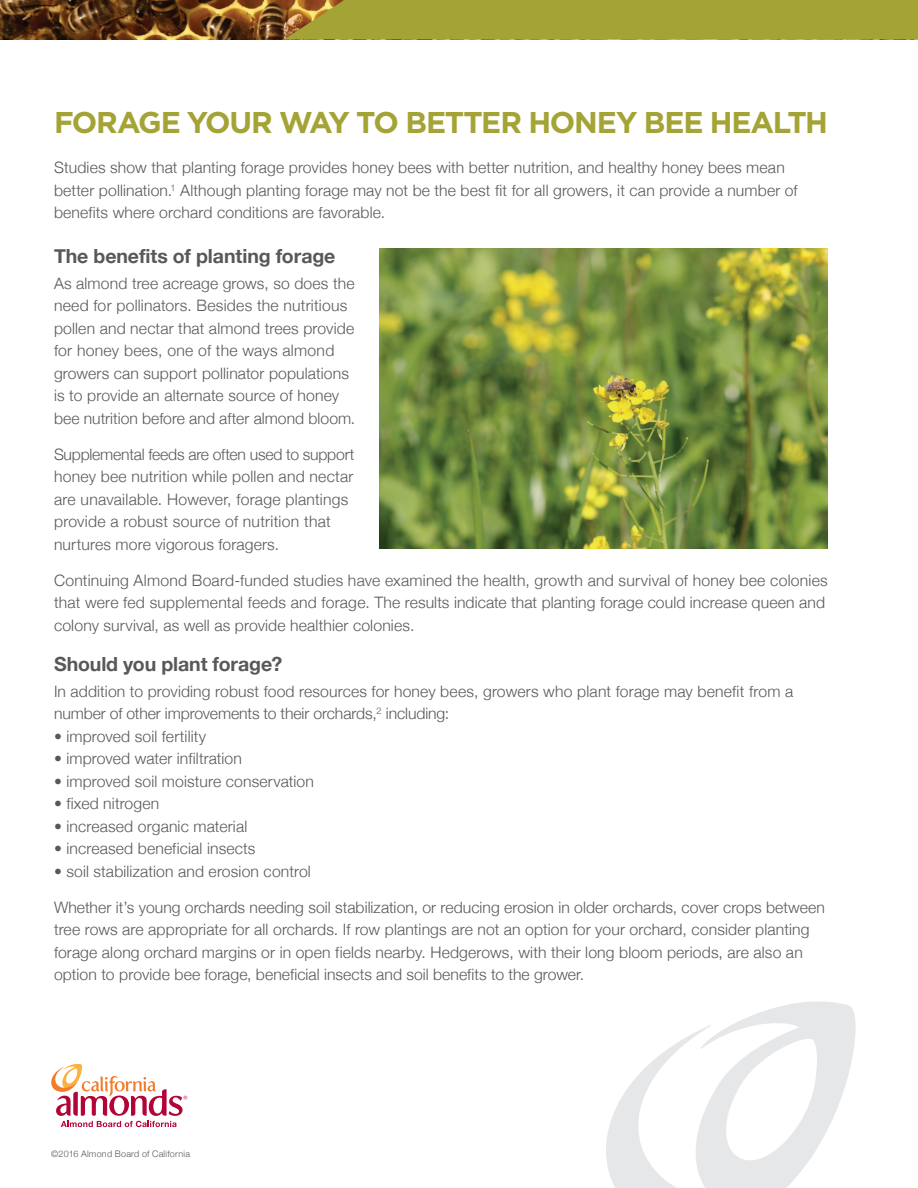
<style>
.page{position:relative;width:918px;height:1188px;background:#fff}
.page>*{position:absolute;margin:0;border:0;box-sizing:border-box;transform-origin:0 0}
.h-HEAD{font:700 30px "Gotham";letter-spacing:-.04em;color:#a4a335}
.h-subheads{font:700 19.5px "Helvetica Neue";letter-spacing:-.005em;color:#57585a}
.body_copy{font:300 15.75px/22.5px "Helvetica Neue";letter-spacing:.01em;color:#57585a}
.h-HEAD-2{font:300 15.75px/22.5px "Helvetica Neue";letter-spacing:.01em;color:#57585a}
.body_copy-2{font:300 9px "Helvetica Neue";letter-spacing:.03em;color:#57585a}
</style>
<div class="page">
<img style="left:0;top:0;width:284px;height:39px">
<div style="left:284px;top:0;width:634px;height:39px;background:#a4a335"></div>
<svg style="left:606px;top:1001px;width:250px;height:187px"></svg>
<svg style="left:51px;top:1064px;width:136px;height:63px"></svg>
<img style="left:380px;top:249px;width:448px;height:300px">
<p class="h-HEAD" style="left:54px;top:105px;width:776px">FORAGE YOUR WAY TO BETTER HONEY BEE HEALTH</p>
<p class="h-HEAD-2" style="left:54px;top:156px;width:745px">Studies show that planting forage provides honey bees with better nutrition, and healthy honey bees mean better pollination.<sup>1</sup> Although planting forage may not be the best fit for all growers, it can provide a number of benefits where orchard conditions are favorable.</p>
<p class="h-subheads" style="left:54px;top:244px;width:283px">The benefits of planting forage</p>
<p class="body_copy" style="left:54px;top:272px;width:303px">As almond tree acreage grows, so does the need for pollinators. Besides the nutritious pollen and nectar that almond trees provide for honey bees, one of the ways almond growers can support pollinator populations is to provide an alternate source of honey bee nutrition before and after almond bloom.</p>
<p class="body_copy" style="left:54px;top:443px;width:302px">Supplemental feeds are often used to support honey bee nutrition while pollen and nectar are unavailable. However, forage plantings provide a robust source of nutrition that nurtures more vigorous foragers.</p>
<p class="body_copy" style="left:54px;top:569px;width:775px">Continuing Almond Board-funded studies have examined the health, growth and survival of honey bee colonies that were fed supplemental feeds and forage. The results indicate that planting forage could increase queen and colony survival, as well as provide healthier colonies.</p>
<p class="h-subheads" style="left:54px;top:652px;width:230px">Should you plant forage?</p>
<p class="body_copy" style="left:54px;top:680px;width:741px">In addition to providing robust food resources for honey bees, growers who plant forage may benefit from a number of other improvements to their orchards,<sup>2</sup> including:</p>
<p class="body_copy" style="left:54px;top:725px;width:154px">• improved soil fertility</p>
<p class="body_copy" style="left:54px;top:747px;width:190px">• improved water infiltration</p>
<p class="body_copy" style="left:54px;top:770px;width:262px">• improved soil moisture conservation</p>
<p class="body_copy" style="left:54px;top:792px;width:107px">• fixed nitrogen</p>
<p class="body_copy" style="left:54px;top:815px;width:195px">• increased organic material</p>
<p class="body_copy" style="left:54px;top:837px;width:203px">• increased beneficial insects</p>
<p class="body_copy" style="left:54px;top:860px;width:258px">• soil stabilization and erosion control</p>
<p class="body_copy" style="left:54px;top:896px;width:772px">Whether it’s young orchards needing soil stabilization, or reducing erosion in older orchards, cover crops between tree rows are appropriate for all orchards. If row plantings are not an option for your orchard, consider planting forage along orchard margins or in open fields nearby. Hedgerows, with their long bloom periods, are also an option to provide bee forage, beneficial insects and soil benefits to the grower.</p>
<p class="body_copy-2" style="left:51px;top:1148px;width:140px">©2016 Almond Board of California</p>
</div>
